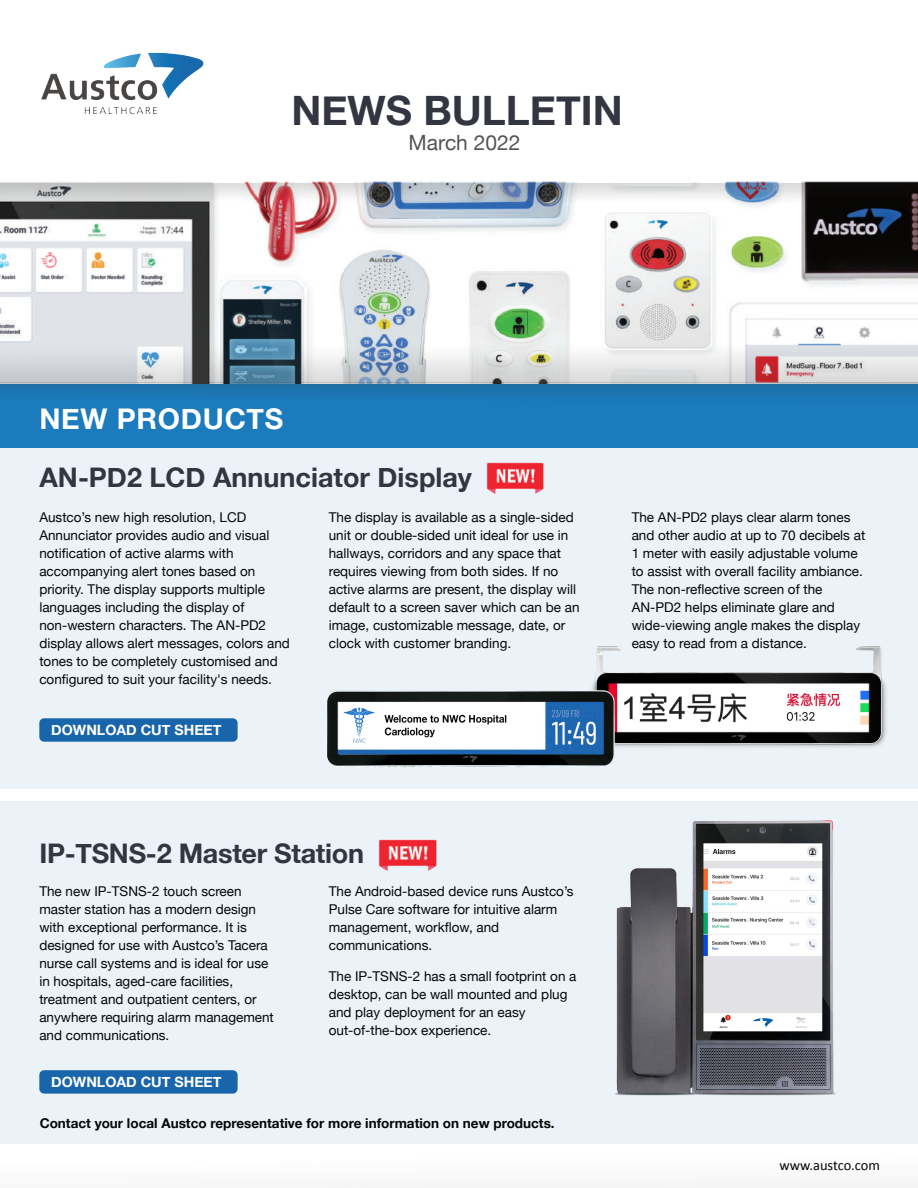
<style>
.page{position:relative;width:918px;height:1188px;background:#fff}
.page>*{position:absolute;margin:0;border:0;box-sizing:border-box;transform-origin:0 0}
.t1{font:700 40.5px "Helvetica Neue";color:#333641}
.t2{font:700 28.5px "Helvetica Neue";letter-spacing:.025em;color:#fff}
.t3{font:700 27px "Helvetica Neue";color:#333641}
.t4{font:21px "Helvetica Neue";color:#535453}
.t5{font:14.4px "Calibri";color:#040605}
.t6{font:700 14.25px "Helvetica Neue";color:#fff}
.t7{font:13.5px/18px "Helvetica Neue";color:#040605}
.t8{font:700 13.5px "Helvetica Neue";color:#040605}
</style>
<div class="page">
<div style="left:0;top:383px;width:918px;height:65px;background:#1b7bbc"></div>
<div style="left:0;top:802px;width:918px;height:342px;background:#ebf3f9"></div>
<div style="left:0;top:442px;width:918px;height:347px;background:#ebf3f9"></div>
<img style="left:0;top:182px;width:918px;height:159px">
<img style="left:0;top:341px;width:918px;height:54px">
<img style="left:0;top:183px;width:918px;height:21px">
<img style="left:41px;top:52px;width:163px;height:63px">
<img style="left:592px;top:646px;width:294px;height:121px">
<img style="left:327px;top:690px;width:288px;height:76px">
<img style="left:615px;top:820px;width:221px;height:276px">
<div style="left:39px;top:1070px;width:199px;height:24px;background:#1965ab;border-radius:5px"></div>
<div style="left:39px;top:718px;width:199px;height:24px;background:#1965ab;border-radius:5px"></div>
<img style="left:487px;top:462px;width:57px;height:32px">
<img style="left:379px;top:839px;width:58px;height:32px">
<h1 class="t1" style="left:291px;top:78px;width:333px">NEWS BULLETIN</h1>
<h3 class="t4" style="left:408px;top:127px;width:114px">March 2022</h3>
<h2 class="t2" style="left:39px;top:396px;width:245px">NEW PRODUCTS</h2>
<h3 class="t3" style="left:39px;top:456px;width:434px">AN-PD2 LCD Annunciator Display</h3>
<p class="t7" style="left:39px;top:509px;width:252px">Austco’s new high resolution, LCD Annunciator provides audio and visual notification of active alarms with accompanying alert tones based on priority. The display supports multiple languages including the display of non-western characters. The AN-PD2 display allows alert messages, colors and tones to be completely customised and configured to suit your facility's needs.</p>
<p class="t6" style="left:51px;top:719px;width:172px">DOWNLOAD CUT SHEET</p>
<p class="t7" style="left:329px;top:509px;width:252px">The display is available as a single-sided unit or double-sided unit ideal for use in hallways, corridors and any space that requires viewing from both sides. If no active alarms are present, the display will default to a screen saver which can be an image, customizable message, date, or clock with customer branding.</p>
<h3 class="t3" style="left:39px;top:832px;width:326px">IP-TSNS-2 Master Station</h3>
<p class="t7" style="left:39px;top:883px;width:236px">The new IP-TSNS-2 touch screen master station has a modern design with exceptional performance. It is designed for use with Austco’s Tacera nurse call systems and is ideal for use in hospitals, aged-care facilities, treatment and outpatient centers, or anywhere requiring alarm management and communications.</p>
<p class="t6" style="left:51px;top:1071px;width:172px">DOWNLOAD CUT SHEET</p>
<p class="t7" style="left:329px;top:883px;width:246px">The Android-based device runs Austco’s<br>Pulse Care software for intuitive alarm management, workflow, and communications.</p>
<p class="t7" style="left:329px;top:968px;width:249px">The IP-TSNS-2 has a small footprint on a desktop, can be wall mounted and plug and play deployment for an easy out-of-the-box experience.</p>
<p class="t8" style="left:40px;top:1112px;width:516px">Contact your local Austco representative for more information on new products.</p>
<p class="t7" style="left:632px;top:509px;width:235px">The AN-PD2 plays clear alarm tones and other audio at up to 70 decibels at 1 meter with easily adjustable volume to assist with overall facility ambiance.<br>The non-reflective screen of the AN-PD2 helps eliminate glare and wide-viewing angle makes the display easy to read from a distance.</p>
<p class="t5" style="left:779px;top:1156px;width:102px">www.austco.com</p>
</div>
